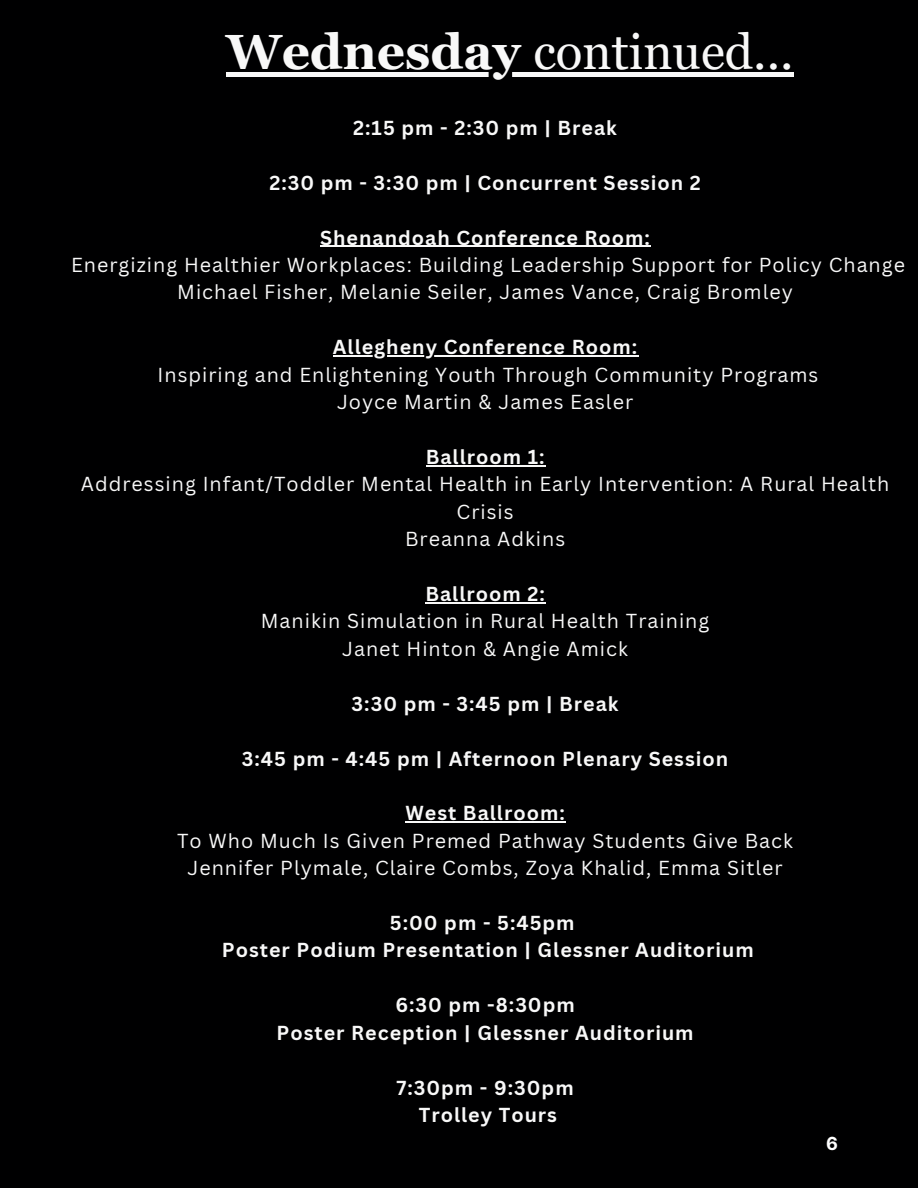
<style>
.page{position:relative;width:918px;height:1188px;background:#000001}
.page>*{position:absolute;margin:0;border:0;box-sizing:border-box;transform-origin:0 0}
.t1{font:49.5px "Georgia Pro";color:#f8f8f8}
.t2{font:19.65px/27.5px "Canva Sans";letter-spacing:.05em;color:#f8f8f8;text-align:center}
.t3{font:700 19.65px "Canva Sans";letter-spacing:.05em;color:#f8f8f8}
.t4{font:700 18px "Inter";color:#fff}
.s1{font-weight:700}
</style>
<div class="page">
<hr style="left:226px;top:72px;width:307px;height:4px;background:#f8f8f8">
<hr style="left:533px;top:72px;width:261px;height:4px;background:#f8f8f8">
<hr style="left:320px;top:246px;width:331px;height:1px;background:#f8f8f8">
<hr style="left:333px;top:355px;width:305px;height:1px;background:#f8f8f8">
<hr style="left:426px;top:465px;width:120px;height:1px;background:#f8f8f8">
<hr style="left:425px;top:602px;width:121px;height:1px;background:#f8f8f8">
<hr style="left:405px;top:821px;width:161px;height:2px;background:#f8f8f8">
<p class="t1" style="left:226px;top:23px;width:569px"><span class="s1">Wednesday</span> continued...</p>
<p class="t3" style="left:353px;top:114px;width:265px">2:15 pm - 2:30 pm | Break</p>
<p class="t3" style="left:269px;top:169px;width:433px">2:30 pm - 3:30 pm | Concurrent Session 2</p>
<p class="t3" style="left:320px;top:224px;width:331px">Shenandoah Conference Room:</p>
<p class="t2" style="left:71px;top:251px;width:836px">Energizing Healthier Workplaces: Building Leadership Support for Policy Change</p>
<p class="t2" style="left:177px;top:278px;width:617px">Michael Fisher, Melanie Seiler, James Vance, Craig Bromley</p>
<p class="t3" style="left:333px;top:333px;width:306px">Allegheny Conference Room:</p>
<p class="t2" style="left:158px;top:360px;width:662px">Inspiring and Enlightening Youth Through Community Programs</p>
<p class="t2" style="left:337px;top:388px;width:298px">Joyce Martin &amp; James Easler</p>
<p class="t3" style="left:426px;top:443px;width:120px">Ballroom 1:</p>
<p class="t2" style="left:81px;top:470px;width:810px">Addressing Infant/Toddler Mental Health in Early Intervention: A Rural Health<br>Crisis</p>
<p class="t2" style="left:405px;top:525px;width:162px">Breanna Adkins</p>
<p class="t3" style="left:425px;top:580px;width:121px">Ballroom 2:</p>
<p class="t2" style="left:261px;top:607px;width:450px">Manikin Simulation in Rural Health Training</p>
<p class="t2" style="left:342px;top:635px;width:287px">Janet Hinton &amp; Angie Amick</p>
<p class="t3" style="left:352px;top:690px;width:268px">3:30 pm - 3:45 pm | Break</p>
<p class="t3" style="left:242px;top:745px;width:488px">3:45 pm - 4:45 pm | Afternoon Plenary Session</p>
<p class="t3" style="left:405px;top:799px;width:161px">West Ballroom:</p>
<p class="t2" style="left:177px;top:826px;width:617px">To Who Much Is Given Premed Pathway Students Give Back</p>
<p class="t2" style="left:188px;top:854px;width:597px">Jennifer Plymale, Claire Combs, Zoya Khalid, Emma Sitler</p>
<p class="t3" style="left:390px;top:909px;width:186px">5:00 pm - 5:45pm</p>
<p class="t3" style="left:222px;top:937px;width:533px">Poster Podium Presentation | Glessner Auditorium</p>
<p class="t3" style="left:395px;top:991px;width:181px">6:30 pm -8:30pm</p>
<p class="t3" style="left:277px;top:1019px;width:419px">Poster Reception | Glessner Auditorium</p>
<p class="t3" style="left:397px;top:1074px;width:179px">7:30pm - 9:30pm</p>
<p class="t3" style="left:419px;top:1101px;width:140px">Trolley Tours</p>
<p class="t4" style="left:826px;top:1133px;width:13px">6</p>
</div>
